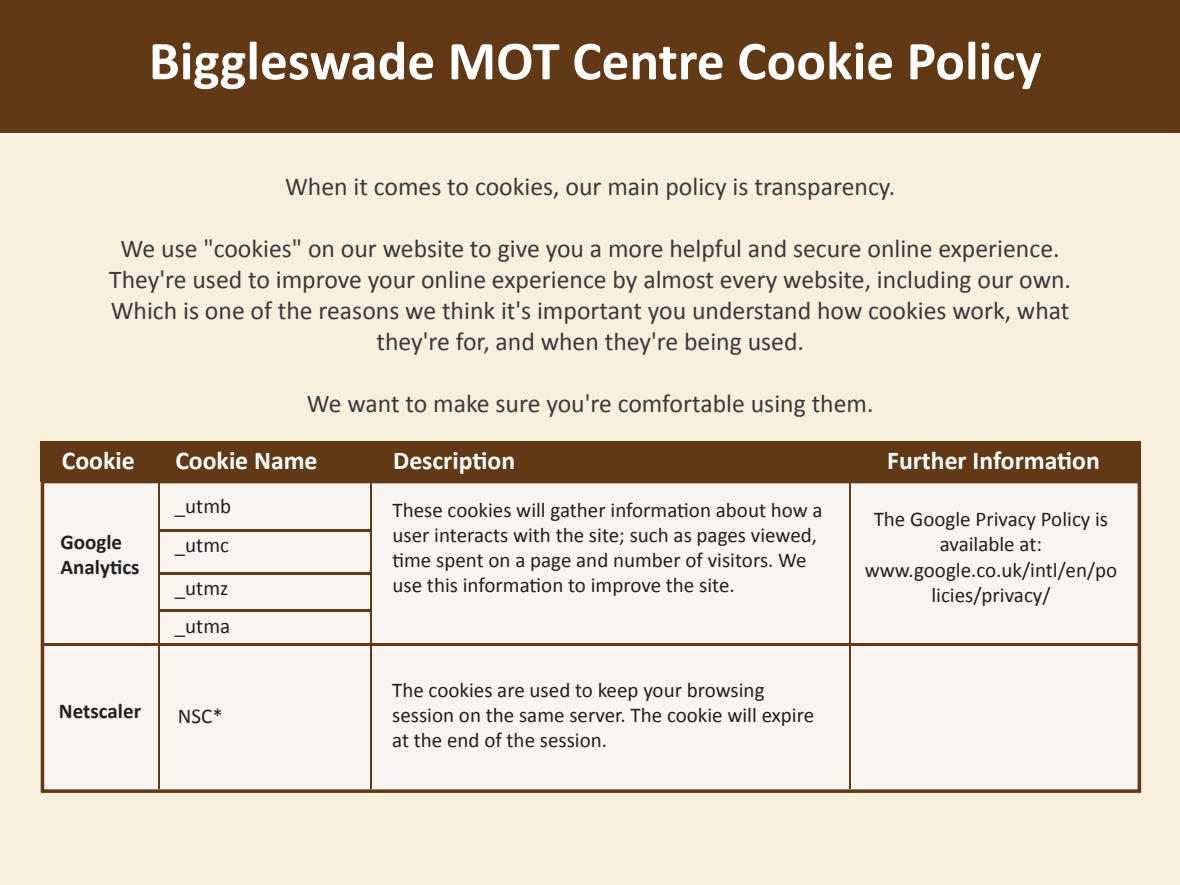
<style>
.page{position:relative;width:1180px;height:885px;background:#fff}
.page>*{position:absolute;margin:0;border:0;box-sizing:border-box;transform-origin:0 0}
.t1{font:700 55.3px "Calibri";color:#fff}
.t2{font:25.72px/30.8px "Calibri";color:#3a3a3a;text-align:center}
.t3{font:700 25.72px "Calibri";color:#fff}
.t4{font:21px/25.2px "Calibri";color:#231f20}
.t5{font:700 21px/25.2px "Calibri";color:#231f20}
</style>
<div class="page">
<div style="left:1px;top:0;width:1179px;height:884px;background:#f9efdd"></div>
<div style="left:1px;top:0;width:1179px;height:133px;background:#623915"></div>
<div style="left:40px;top:440px;width:1101px;height:41px;background:#623915"></div>
<div style="left:41px;top:479px;width:1100px;height:313px;background:#f8f5f0;border:4px solid #623915"></div>
<hr style="left:158px;top:476px;width:1px;height:312px;background:#623915">
<hr style="left:370px;top:477px;width:1px;height:311px;background:#623915">
<hr style="left:849px;top:477px;width:1px;height:311px;background:#623915">
<hr style="left:41px;top:643px;width:1099px;height:2px;background:#623915">
<hr style="left:158px;top:608px;width:212px;height:3px;background:#623915">
<hr style="left:158px;top:572px;width:212px;height:2px;background:#623915">
<hr style="left:158px;top:529px;width:212px;height:2px;background:#623915">
<h1 class="t1" style="left:149px;top:26px;width:894px">Biggleswade MOT Centre Cookie Policy</h1>
<p class="t2" style="left:285px;top:171px;width:612px">When it comes to cookies, our main policy is transparency.</p>
<p class="t2" style="left:109px;top:233px;width:963px">We use "cookies" on our website to give you a more helpful and secure online experience.<br>They're used to improve your online experience by almost every website, including our own.<br>Which is one of the reasons we think it's important you understand how cookies work, what they're for, and when they're being used.</p>
<p class="t2" style="left:307px;top:387px;width:568px">We want to make sure you're comfortable using them.</p>
<p class="t3" style="left:62px;top:444px;width:74px">Cookie</p>
<p class="t3" style="left:175px;top:444px;width:144px">Cookie Name</p>
<p class="t3" style="left:393px;top:444px;width:123px">Description</p>
<p class="t3" style="left:887px;top:444px;width:214px">Further Information</p>
<p class="t5" style="left:60px;top:529px;width:81px">Google<br>Analytics</p>
<p class="t5" style="left:59px;top:698px;width:84px">Netscaler</p>
<p class="t4" style="left:175px;top:486px;width:58px;line-height:39.4px">_utmb _utmc</p>
<p class="t4" style="left:175px;top:569px;width:57px;line-height:38px">_utmz _utma</p>
<p class="t4" style="left:178px;top:703px;width:46px">NSC*</p>
<p class="t4" style="left:392px;top:497px;width:432px">These cookies will gather information about how a user interacts with the site; such as pages viewed, time spent on a page and number of visitors. We use this information to improve the site.</p>
<p class="t4" style="left:392px;top:677px;width:423px">The cookies are used to keep your browsing session on the same server. The cookie will expire at the end of the session.</p>
<p class="t4" style="left:864px;top:506px;width:254px;text-align:center">The Google Privacy Policy is available at: www.google.co.uk/intl/en/po licies/privacy/</p>
</div>
